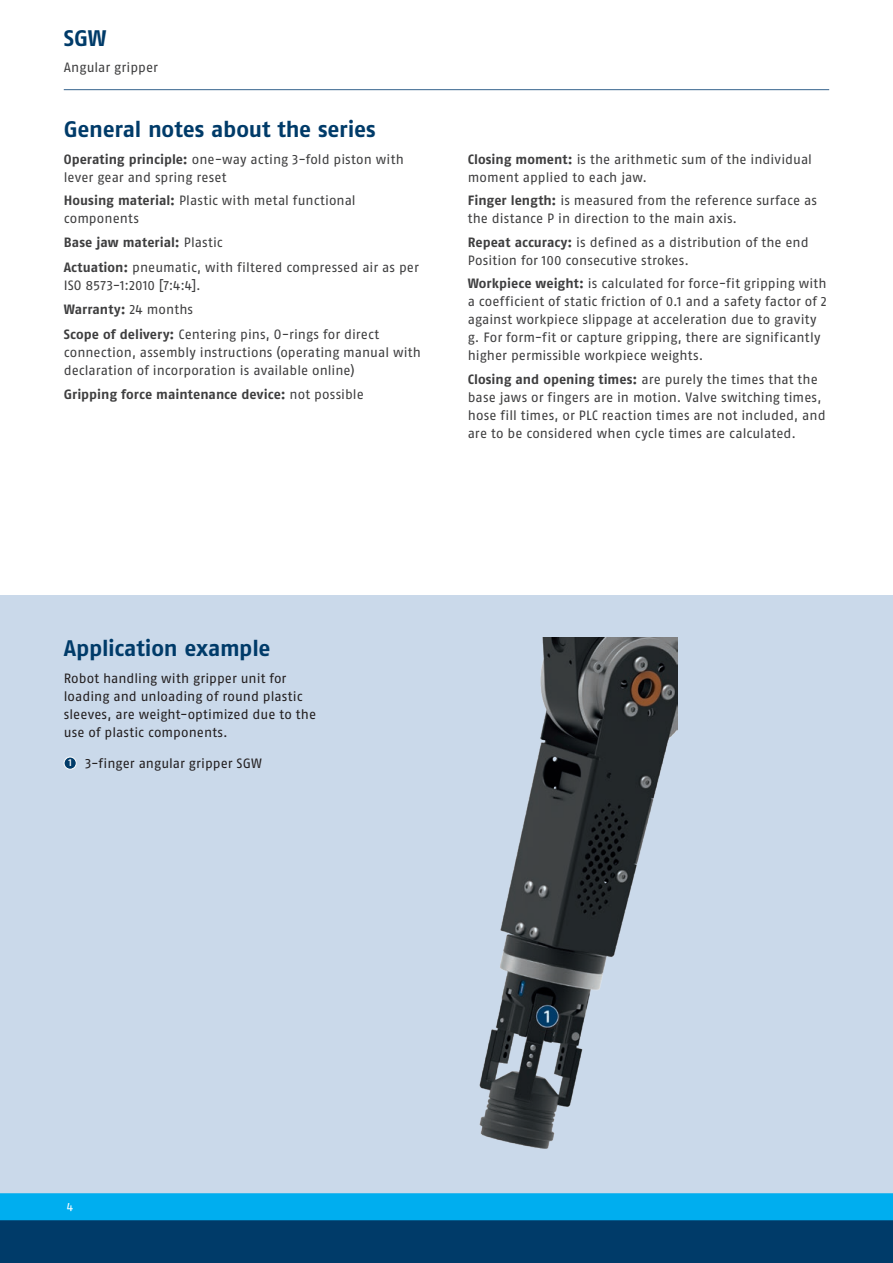
<style>
.page{position:relative;width:893px;height:1263px;background:#fff}
.page>*{position:absolute;margin:0;border:0;box-sizing:border-box;transform-origin:0 0}
.t1{font:700 22.5px "SCHUNK Fago Pro";letter-spacing:-.01em;color:#003b69}
.t2{font:13.5px/18px "SCHUNK Fago Pro";letter-spacing:.005em;color:#3e3e3f}
.t3{font:13.5px/18px "SCHUNK Fago Pro";letter-spacing:.005em;color:#231f20}
.t4{font:700 13.5px "SCHUNK Fago Pro";color:#3e3e3f}
.t5{font:12px "SCHUNK Fago Pro";color:#fff}
.s1{font-weight:700}
.s2{font-weight:400}
.s3{font-weight:500;font-size:10.2px;color:#fff}
</style>
<div class="page">
<div style="left:0;top:595px;width:893px;height:612px;background:#cad9ea"></div>
<div style="left:0;top:1202px;width:893px;height:61px;background:#003b69"></div>
<div style="left:0;top:1193px;width:893px;height:27px;background:#00aeef"></div>
<hr style="left:64px;top:89px;width:765px;height:1px;background:#35628d">
<div style="left:64px;top:757px;width:12px;height:12px;background:#003b69;border-radius:50%"></div>
<div style="left:64px;top:757px;width:13px;height:12px;border:1px solid #fff;border-radius:50%"></div>
<img style="left:479px;top:638px;width:199px;height:510px">
<h1 class="t1" style="left:64px;top:24px;width:44px">SGW</h1>
<p class="t2" style="left:64px;top:59px;width:96px">Angular gripper</p>
<h1 class="t1" style="left:64px;top:116px;width:313px">General notes about the series</h1>
<p class="t2" style="left:64px;top:150px;width:342px"><span class="s1">Operating principle:</span> one-way acting 3-fold piston with lever gear and spring reset</p>
<p class="t2" style="left:64px;top:192px;width:293px"><span class="s1">Housing material:</span> Plastic with metal functional components</p>
<p class="t2" style="left:64px;top:229px;width:357px;line-height:25.5px"><span class="s1">Base jaw material:</span> Plastic<br><span class="s1">Actuation:</span> pneumatic, with filtered compressed air as per</p>
<p class="t2" style="left:64px;top:274px;width:139px;line-height:23.5px">ISO 8573-1:2010 [7:4:4].<br><span class="s1">Warranty:</span> 24 months</p>
<p class="t2" style="left:64px;top:326px;width:359px"><span class="s1">Scope of delivery:</span> Centering pins, O-rings for direct connection, assembly instructions (operating manual with declaration of incorporation is available online)</p>
<p class="t4" style="left:64px;top:386px;width:302px">Gripping force maintenance device: <span class="s2">not possible</span></p>
<p class="t2" style="left:468px;top:150px;width:346px"><span class="s1">Closing moment:</span> is the arithmetic sum of the individual moment applied to each jaw.</p>
<p class="t2" style="left:468px;top:192px;width:351px"><span class="s1">Finger length:</span> is measured from the reference surface as the distance P in direction to the main axis.</p>
<p class="t2" style="left:468px;top:233px;width:343px"><span class="s1">Repeat accuracy:</span> is defined as a distribution of the end<br>Position for 100 consecutive strokes.</p>
<p class="t2" style="left:468px;top:275px;width:361px"><span class="s1">Workpiece weight:</span> is calculated for force-fit gripping with a coefficient of static friction of 0.1 and a safety factor of 2 against workpiece slippage at acceleration due to gravity g. For form-fit or capture gripping, there are significantly higher permissible workpiece weights.</p>
<p class="t2" style="left:468px;top:370px;width:359px"><span class="s1">Closing and opening times:</span> are purely the times that the base jaws or fingers are in motion. Valve switching times, hose fill times, or PLC reaction times are not included, and are to be considered when cycle times are calculated.</p>
<h1 class="t1" style="left:64px;top:634px;width:208px">Application example</h1>
<p class="t3" style="left:64px;top:669px;width:254px">Robot handling with gripper unit for loading and unloading of round plastic sleeves, are weight-optimized due to the use of plastic components.</p>
<p class="t3" style="left:68px;top:754px;width:195px"><span class="s3">1</span> 3-finger angular gripper SGW</p>
<p class="t5" style="left:67px;top:1199px;width:8px">4</p>
</div>
